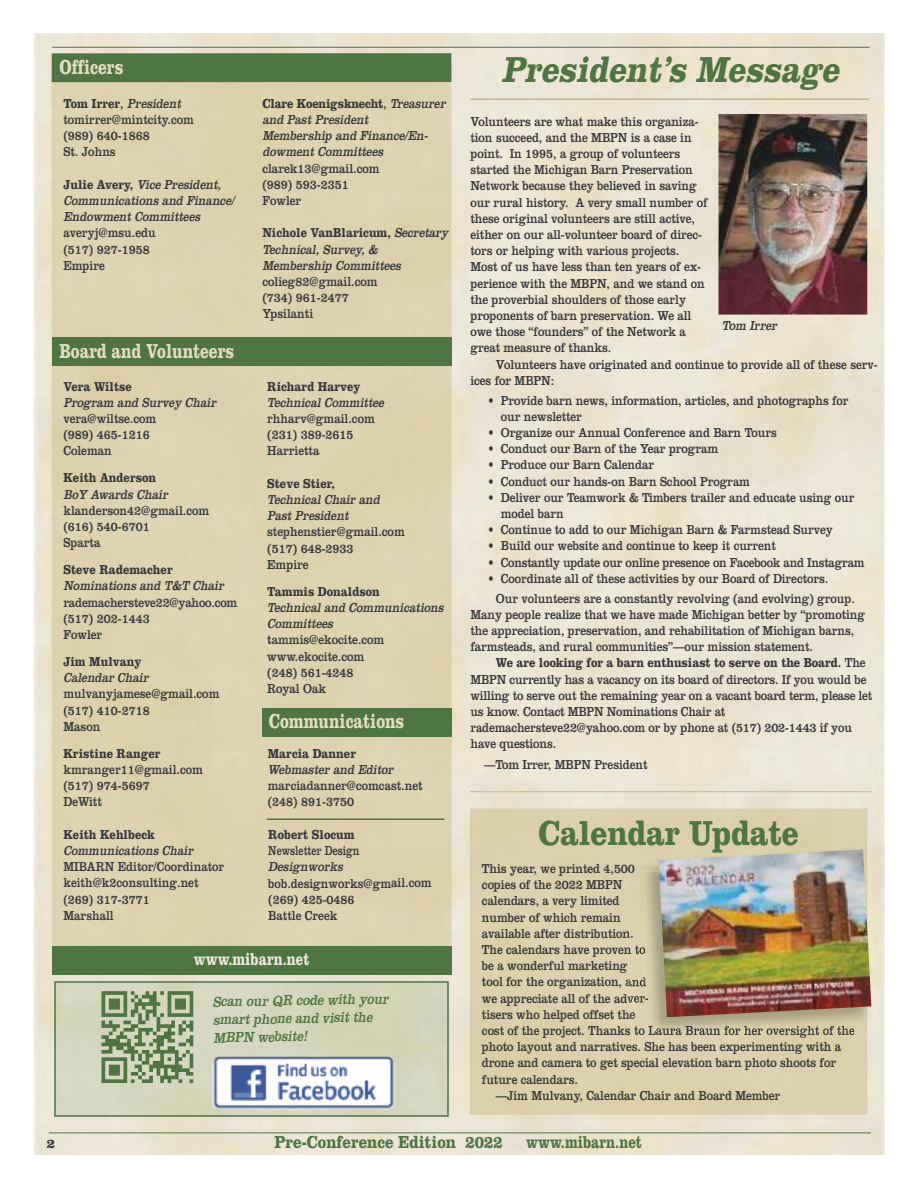
<style>
.page{position:relative;width:918px;height:1188px;background:#fff}
.page>*{position:absolute;margin:0;border:0;box-sizing:border-box;transform-origin:0 0}
.t1{font:italic 700 37.5px "Clarendon";color:#4e7543;scale:.85 1}
.t2{font:700 36px "Clarendon";letter-spacing:-.005em;color:#4e7543;scale:.85 1}
.t3{font:700 21px "Clarendon";color:#e4dbc4;scale:.75 1}
.t4{font:700 18px "Clarendon";color:#4e7543;scale:.85 1}
.t5{font:700 18px "Clarendon";color:#4e7543;scale:.75 1}
.t6{font:700 18px "Clarendon";color:#efe9dc;scale:.75 1}
.t7{font:italic 15px/18px "Clarendon";color:#4e7543;scale:.85 1}
.t8{font:13.5px/16.2px "Clarendon";letter-spacing:-.005em;color:#39383a;scale:.85 1}
.t9{font:italic 13.5px/16.2px "Clarendon";color:#39383a;scale:.85 1}
.t10{font:700 13.5px "Clarendon";color:#39383a;scale:.85 1}
.t11{font:13.5px "Clarendon";letter-spacing:-.005em;color:#39383a;scale:.75 1}
.t12{font:700 13.5px "Clarendon";color:#39383a}
.s1{font-weight:700}
.s2{font-style:italic}
.s3{font-weight:700;font-style:normal}
.s4{font-style:normal}
</style>
<div class="page">
<img style="left:34px;top:34px;width:850px;height:1120px">
<hr style="left:49px;top:1133px;width:822px;height:1px;background:#4e7543">
<div style="left:52px;top:67px;width:400px;height:904px;background:#ded2b1"></div>
<div style="left:52px;top:337px;width:399px;height:29px;background:#4e7543"></div>
<div style="left:262px;top:708px;width:190px;height:29px;background:#4e7543"></div>
<div style="left:52px;top:53px;width:399px;height:29px;background:#4e7543"></div>
<hr style="left:267px;top:818px;width:177px;height:2px;background:#4e7543">
<div style="left:52px;top:946px;width:399px;height:29px;background:#4e7543"></div>
<img style="left:57px;top:984px;width:389px;height:130px">
<div style="left:54px;top:981px;width:395px;height:136px;border:2px solid #4e7543"></div>
<svg style="left:102px;top:991px;width:91px;height:92px;background:#90a580"></svg>
<hr style="left:52px;top:47px;width:818px;height:1px;background:#4e7543">
<hr style="left:470px;top:98px;width:399px;height:2px;background:#c9b789">
<img style="left:718px;top:114px;width:149px;height:201px">
<img style="left:212px;top:1057px;width:182px;height:52px;border-radius:6px">
<div style="left:470px;top:809px;width:397px;height:306px;background:#dccfae"></div>
<svg style="left:867px;top:1029px;width:7px;height:5px"></svg>
<img style="left:624px;top:872px;width:243px;height:175px">
<img style="left:867px;top:846px;width:12px;height:183px">
<img style="left:638px;top:846px;width:229px;height:60px">
<img style="left:867px;top:906px;width:7px;height:123px">
<img style="left:639px;top:860px;width:228px;height:181px">
<img style="left:659px;top:849px;width:212px;height:168px">
<hr style="left:470px;top:791px;width:401px;height:1px;background:#c9b789">
<h3 class="t3" style="left:60px;top:60px;width:87px">Officers</h3>
<p class="t8" style="left:63px;top:97px;width:155px"><span class="s1">Tom Irrer</span>, <span class="s2">President </span>tomirrer@mintcity.com (989) 640-1868<br>St. Johns</p>
<p class="t9" style="left:63px;top:178px;width:203px"><span class="s3">Julie Avery,</span> Vice President,<br>Communications and Finance/<br>Endowment Committees</p>
<p class="t8" style="left:63px;top:226px;width:110px">averyj@msu.edu (517) 927-1958<br>Empire</p>
<h3 class="t3" style="left:60px;top:344px;width:234px">Board and Volunteers</h3>
<p class="t10" style="left:63px;top:382px;width:82px">Vera Wiltse</p>
<p class="t9" style="left:63px;top:396px;width:184px">Program and Survey Chair</p>
<p class="t8" style="left:63px;top:412px;width:111px">vera@wiltse.com (989) 465-1216<br>Coleman</p>
<p class="t10" style="left:63px;top:474px;width:111px">Keith Anderson</p>
<p class="t9" style="left:63px;top:488px;width:127px">BoY Awards Chair</p>
<p class="t8" style="left:63px;top:504px;width:173px">klanderson42@gmail.com (616) 540-6701<br>Sparta</p>
<p class="t10" style="left:63px;top:565px;width:130px">Steve Rademacher</p>
<p class="t9" style="left:63px;top:579px;width:193px">Nominations and T&amp;T Chair</p>
<p class="t8" style="left:63px;top:596px;width:206px">rademachersteve22@yahoo.com (517) 202-1443<br>Fowler</p>
<p class="t10" style="left:63px;top:657px;width:93px">Jim Mulvany</p>
<p class="t9" style="left:63px;top:671px;width:104px">Calendar Chair</p>
<p class="t8" style="left:63px;top:687px;width:185px">mulvanyjamese@gmail.com (517) 410-2718<br>Mason</p>
<p class="t10" style="left:63px;top:749px;width:116px">Kristine Ranger</p>
<p class="t8" style="left:63px;top:763px;width:166px">kmranger11@gmail.com (517) 974-5697<br>DeWitt</p>
<p class="t10" style="left:63px;top:830px;width:109px">Keith Kehlbeck</p>
<p class="t9" style="left:63px;top:844px;width:157px">Communications Chair</p>
<p class="t8" style="left:63px;top:860px;width:191px">MIBARN Editor/Coordinator keith@k2consulting.net (269) 317-3771<br>Marshall</p>
<p class="t9" style="left:262px;top:97px;width:219px"><span class="s3">Clare Koenigsknecht</span><span class="s4">,</span> Treasurer and Past President<br>Membership and Finance/En&shy;dowment Committees</p>
<p class="t8" style="left:262px;top:161px;width:139px">clarek13@gmail.com (989) 593-2351<br>Fowler</p>
<p class="t9" style="left:262px;top:226px;width:222px"><span class="s3">Nichole VanBlaricum,</span> Secretary<br>Technical, Survey, &amp;<br>Membership Committees</p>
<p class="t8" style="left:262px;top:275px;width:137px">colieg82@gmail.com (734) 961-2477<br>Ypsilanti</p>
<p class="t10" style="left:267px;top:382px;width:111px">Richard Harvey</p>
<p class="t9" style="left:267px;top:396px;width:141px">Technical Committee</p>
<p class="t8" style="left:267px;top:412px;width:128px">rhharv@gmail.com (231) 389-2615<br>Harrietta</p>
<p class="t10" style="left:267px;top:479px;width:81px">Steve Stier,</p>
<p class="t9" style="left:267px;top:493px;width:137px">Technical Chair and<br>Past President</p>
<p class="t8" style="left:267px;top:525px;width:163px">stephenstier@gmail.com (517) 648-2933<br>Empire</p>
<p class="t10" style="left:267px;top:587px;width:134px">Tammis Donaldson</p>
<p class="t9" style="left:267px;top:601px;width:212px">Technical and Communications<br>Committees</p>
<p class="t8" style="left:267px;top:633px;width:139px">tammis@ekocite.com www.ekocite.com (248) 561-4248<br>Royal Oak</p>
<h3 class="t3" style="left:269px;top:714px;width:182px">Communications</h3>
<p class="t10" style="left:268px;top:749px;width:105px">Marcia Danner</p>
<p class="t9" style="left:268px;top:763px;width:152px">Webmaster and Editor</p>
<p class="t8" style="left:268px;top:779px;width:184px">marciadanner@comcast.net (248) 891-3750</p>
<p class="t10" style="left:268px;top:830px;width:103px">Robert Slocum</p>
<p class="t11" style="left:268px;top:846px;width:123px">Newsletter Design</p>
<p class="t9" style="left:268px;top:860px;width:92px">Designworks</p>
<p class="t8" style="left:268px;top:876px;width:194px">bob.designworks@gmail.com (269) 425-0486<br>Battle Creek</p>
<h3 class="t6" style="left:194px;top:953px;width:156px">www.mibarn.net</h3>
<p class="t7" style="left:213px;top:994px;width:208px;rotate:-1deg">Scan our QR code with your smart phone and visit the<br>MBPN website!</p>
<h1 class="t1" style="left:501px;top:57px;width:405px">President’s Message</h1>
<p class="t8" style="left:470px;top:114px;width:280px">Volunteers are what make this organiza&shy;tion succeed, and the MBPN is a case in point. In 1995, a group of volunteers started the Michigan Barn Preservation Network because they believed in saving our rural history. A very small number of these original volunteers are still active, either on our all-volunteer board of direc&shy;tors or helping with various projects.<br>Most of us have less than ten years of ex&shy;perience with the MBPN, and we stand on the proverbial shoulders of those early proponents of barn preservation. We all owe those “founders” of the Network a great measure of thanks.</p>
<p class="t8" style="left:470px;top:357px;width:480px;text-indent:25px">Volunteers have originated and continue to provide all of these serv&shy;ices for MBPN:</p>
<p class="t8" style="left:501px;top:393px;width:411px;text-indent:-13px">• Provide barn news, information, articles, and photographs for our newsletter</p>
<p class="t8" style="left:488px;top:426px;width:341px">• Organize our Annual Conference and Barn Tours</p>
<p class="t8" style="left:488px;top:442px;width:272px">• Conduct our Barn of the Year program</p>
<p class="t8" style="left:488px;top:458px;width:197px">• Produce our Barn Calendar</p>
<p class="t8" style="left:488px;top:474px;width:310px">• Conduct our hands-on Barn School Program</p>
<p class="t8" style="left:501px;top:491px;width:418px;text-indent:-13px">• Deliver our Teamwork &amp; Timbers trailer and educate using our model barn</p>
<p class="t8" style="left:488px;top:523px;width:407px">• Continue to add to our Michigan Barn &amp; Farmstead Survey</p>
<p class="t8" style="left:488px;top:539px;width:340px">• Build our website and continue to keep it current</p>
<p class="t8" style="left:488px;top:555px;width:445px">• Constantly update our online presence on Facebook and Instagram</p>
<p class="t8" style="left:496px;top:570px;width:424px;line-height:19.8px;text-indent:-8px">• Coordinate all of these activities by our Board of Directors.<br>Our volunteers are a constantly revolving (and evolving) group.</p>
<p class="t8" style="left:470px;top:608px;width:466px">Many people realize that we have made Michigan better by “promoting the appreciation, preservation, and rehabilitation of Michigan barns, farmsteads, and rural communities”—our mission statement.</p>
<p class="t8" style="left:470px;top:656px;width:474px;text-indent:26px"><span class="s1">We are looking for a barn enthusiast to serve on the Board.</span> The MBPN currently has a vacancy on its board of directors. If you would be willing to serve out the remaining year on a vacant board term, please let us know. Contact MBPN Nominations Chair at rademachersteve22@yahoo.com or by phone at (517) 202-1443 if you have questions.</p>
<p class="t8" style="left:484px;top:758px;width:194px">—Tom Irrer, MBPN President</p>
<p class="t9" style="left:722px;top:318px;width:69px">Tom Irrer</p>
<h2 class="t2" style="left:538px;top:821px;width:308px">Calendar Update</h2>
<p class="t8" style="left:482px;top:862px;width:197px">This year, we printed 4,500 copies of the 2022 MBPN calendars, a very limited number of which remain available after distribution.<br>The calendars have proven to be a wonderful marketing tool for the organization, and we appreciate all of the adver&shy;tisers who helped offset the</p>
<p class="t8" style="left:482px;top:1040px;width:424px">photo layout and narratives. She has been experimenting with a</p>
<p class="t8" style="left:482px;top:1056px;width:418px">drone and camera to get special elevation barn photo shoots for</p>
<p class="t8" style="left:482px;top:1072px;width:114px">future calendars.</p>
<p class="t8" style="left:496px;top:1089px;width:336px">—Jim Mulvany, Calendar Chair and Board Member</p>
<p class="t12" style="left:47px;top:1139px;width:10px">2</p>
<h3 class="t4" style="left:275px;top:1136px;width:270px">Pre-Conference Edition 2022</h3>
<h3 class="t5" style="left:526px;top:1136px;width:156px">www.mibarn.net</h3>
</div>
